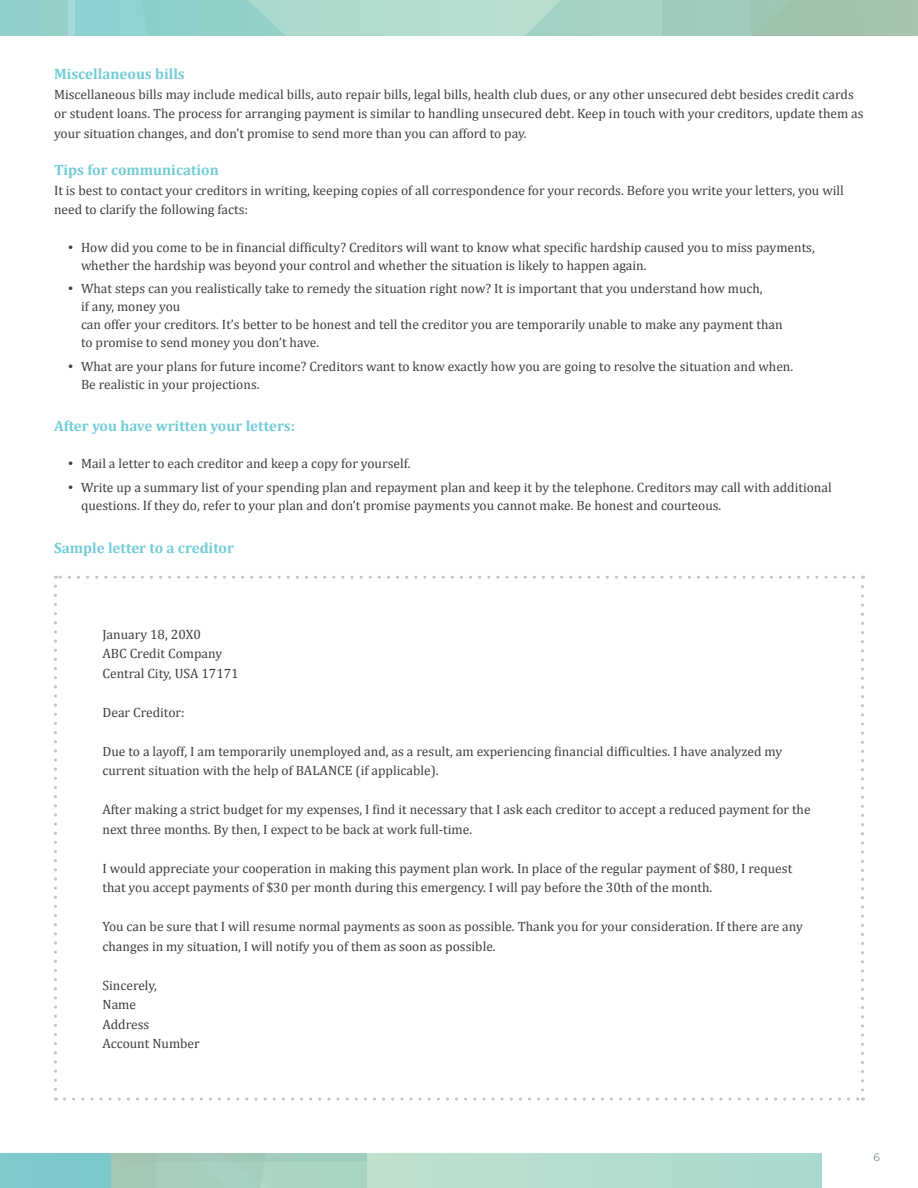
<style>
.page{position:relative;width:918px;height:1188px;background:#fff}
.page>*{position:absolute;margin:0;border:0;box-sizing:border-box;transform-origin:0 0}
.t1{font:700 15px "Cambria";color:#72ccd6}
.t2{font:13.5px/19.5px "Cambria";color:#3e3e3f}
.t3{font:300 10.5px "Gotham";color:#446c68}
.s1{font-family:"Gotham"}
</style>
<div class="page">
<svg style="left:0;top:0;width:918px;height:35px;background:#a1d1c4"></svg>
<div style="left:0;top:1153px;width:111px;height:35px;background:#7cc9cc"></div>
<svg style="left:111px;top:1153px;width:711px;height:35px;background:#aed7c7"></svg>
<svg style="left:54px;top:586px;width:3px;height:515px"></svg>
<svg style="left:64px;top:1098px;width:799px;height:3px"></svg>
<svg style="left:861px;top:576px;width:3px;height:514px"></svg>
<svg style="left:56px;top:576px;width:798px;height:3px"></svg>
<p class="t1" style="left:54px;top:63px;width:132px">Miscellaneous bills</p>
<p class="t2" style="left:54px;top:84px;width:811px">Miscellaneous bills may include medical bills, auto repair bills, legal bills, health club dues, or any other unsecured debt besides credit cards or student loans. The process for arranging payment is similar to handling unsecured debt. Keep in touch with your creditors, update them as your situation changes, and don’t promise to send more than you can afford to pay.</p>
<p class="t1" style="left:54px;top:159px;width:166px">Tips for communication</p>
<p class="t2" style="left:54px;top:180px;width:791px">It is best to contact your creditors in writing, keeping copies of all correspondence for your records. Before you write your letters, you will need to clarify the following facts:</p>
<p class="t2" style="left:81px;top:238px;width:735px;line-height:18px;text-indent:-14px"><span class="s1">•</span> How did you come to be in financial difficulty? Creditors will want to know what specific hardship caused you to miss payments, whether the hardship was beyond your control and whether the situation is likely to happen again.</p>
<p class="t2" style="left:81px;top:280px;width:703px;line-height:18px;text-indent:-14px"><span class="s1">•</span> What steps can you realistically take to remedy the situation right now? It is important that you understand how much,<br>if any, money you<br>can offer your creditors. It’s better to be honest and tell the creditor you are temporarily unable to make any payment than to promise to send money you don’t have.</p>
<p class="t2" style="left:81px;top:357px;width:714px;line-height:18px;text-indent:-14px"><span class="s1">•</span> What are your plans for future income? Creditors want to know exactly how you are going to resolve the situation and when.<br>Be realistic in your projections.</p>
<p class="t1" style="left:54px;top:415px;width:243px">After you have written your letters:</p>
<p class="t2" style="left:68px;top:454px;width:345px"><span class="s1">•</span> Mail a letter to each creditor and keep a copy for yourself.</p>
<p class="t2" style="left:81px;top:478px;width:752px;line-height:18px;text-indent:-14px"><span class="s1">•</span> Write up a summary list of your spending plan and repayment plan and keep it by the telephone. Creditors may call with additional questions. If they do, refer to your plan and don’t promise payments you cannot make. Be honest and courteous.</p>
<p class="t1" style="left:54px;top:537px;width:182px">Sample letter to a creditor</p>
<p class="t2" style="left:102px;top:624px;width:138px">January 18, 20X0<br>ABC Credit Company<br>Central City, USA 17171</p>
<p class="t2" style="left:102px;top:702px;width:84px">Dear Creditor:</p>
<p class="t2" style="left:102px;top:741px;width:681px">Due to a layoff, I am temporarily unemployed and, as a result, am experiencing financial difficulties. I have analyzed my current situation with the help of BALANCE (if applicable).</p>
<p class="t2" style="left:102px;top:800px;width:710px">After making a strict budget for my expenses, I find it necessary that I ask each creditor to accept a reduced payment for the next three months. By then, I expect to be back at work full-time.</p>
<p class="t2" style="left:102px;top:858px;width:691px">I would appreciate your cooperation in making this payment plan work. In place of the regular payment of $80, I request that you accept payments of $30 per month during this emergency. I will pay before the 30th of the month.</p>
<p class="t2" style="left:102px;top:917px;width:702px">You can be sure that I will resume normal payments as soon as possible. Thank you for your consideration. If there are any changes in my situation, I will notify you of them as soon as possible.</p>
<p class="t2" style="left:102px;top:975px;width:99px">Sincerely,<br>Name<br>Address<br>Account Number</p>
<p class="t3" style="left:873px;top:1152px;width:8px">6</p>
</div>
